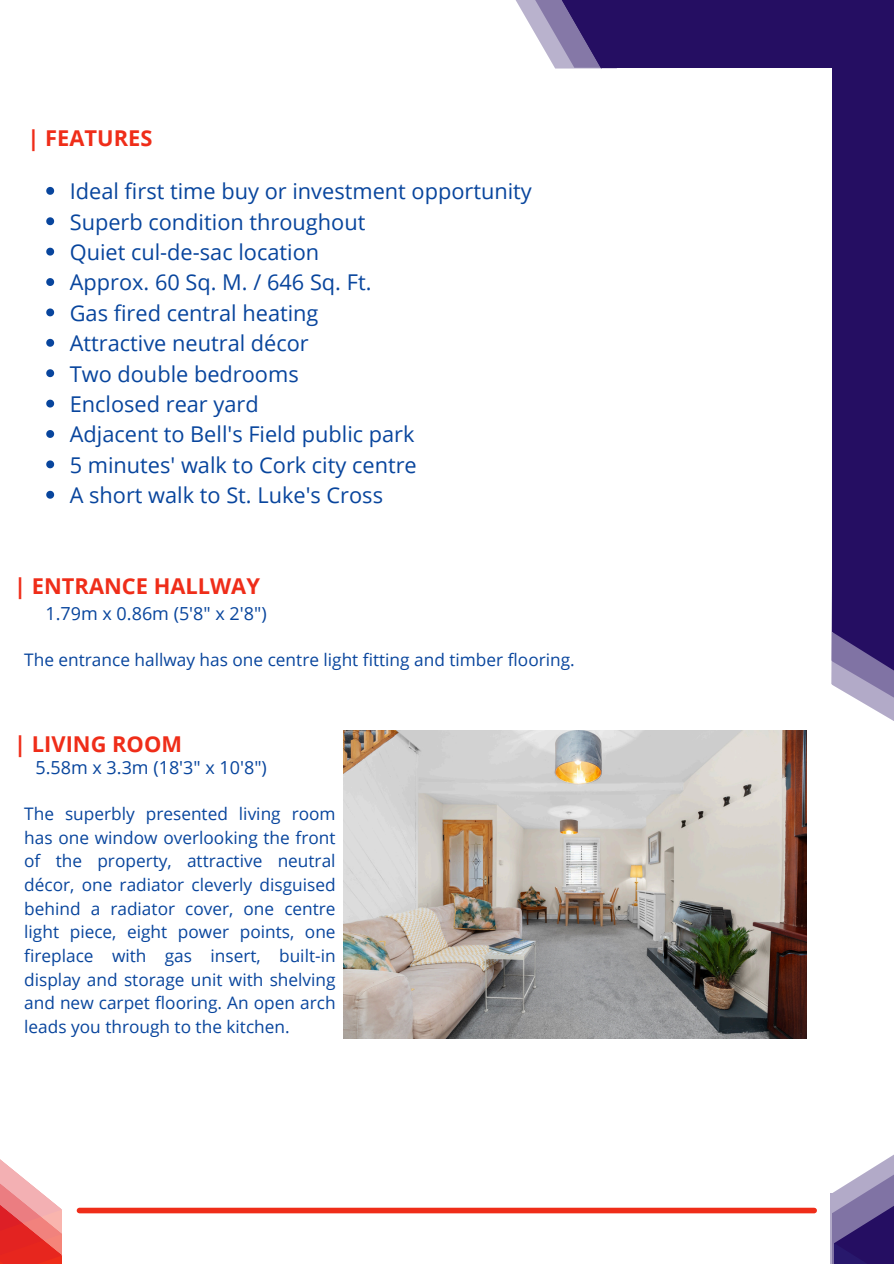
<style>
.page{position:relative;width:894px;height:1264px;background:#fff}
.page>*{position:absolute;margin:0;border:0;box-sizing:border-box;transform-origin:0 0}
.t1{font:700 21.9px "Open Sans";color:#ef2d19}
.t2{font:21.75px "Open Sans";color:#08459d}
.t3{font:18px "Open Sans";color:#08459d}
.t4{font:17.25px/23.7px "Open Sans";color:#08459d;text-align:justify}
</style>
<div class="page">
<svg style="left:515px;top:0;width:13px;height:21px"></svg>
<svg style="left:528px;top:0;width:27px;height:68px;fill:#b9b2cd"></svg>
<div style="left:602px;top:0;width:291px;height:68px;background:#250e62"></div>
<svg style="left:831px;top:585px;width:62px;height:136px"></svg>
<div style="left:832px;top:0;width:61px;height:631px;background:#250e62"></div>
<svg style="left:832px;top:631px;width:61px;height:60px;background:#6c5d95"></svg>
<svg style="left:555px;top:0;width:62px;height:69px"></svg>
<svg style="left:830px;top:1155px;width:63px;height:108px"></svg>
<div style="left:79px;top:1207px;width:735px;height:6px;background:#ef2d19"></div>
<svg style="left:0;top:1159px;width:62px;height:104px"></svg>
<svg style="left:46px;top:187px;width:8px;height:8px"></svg>
<svg style="left:46px;top:217px;width:8px;height:8px"></svg>
<svg style="left:46px;top:248px;width:8px;height:7px"></svg>
<svg style="left:46px;top:278px;width:8px;height:8px"></svg>
<svg style="left:46px;top:308px;width:8px;height:8px"></svg>
<svg style="left:46px;top:339px;width:8px;height:8px"></svg>
<svg style="left:46px;top:369px;width:8px;height:8px"></svg>
<svg style="left:46px;top:399px;width:8px;height:8px"></svg>
<svg style="left:46px;top:430px;width:8px;height:8px"></svg>
<svg style="left:46px;top:460px;width:8px;height:8px"></svg>
<svg style="left:46px;top:491px;width:8px;height:7px"></svg>
<img style="left:344px;top:730px;width:462px;height:308px">
<p class="t1" style="left:28px;top:123px;width:126px">| FEATURES</p>
<p class="t2" style="left:70px;top:176px;width:463px">Ideal first time buy or investment opportunity</p>
<h1 class="t2" style="left:70px;top:206px;width:297px">Superb condition throughout</h1>
<p class="t2" style="left:70px;top:237px;width:251px">Quiet cul-de-sac location</p>
<p class="t2" style="left:70px;top:267px;width:303px">Approx. 60 Sq. M. / 646 Sq. Ft.</p>
<p class="t2" style="left:70px;top:297px;width:250px">Gas fired central heating</p>
<p class="t2" style="left:70px;top:328px;width:240px">Attractive neutral décor</p>
<p class="t2" style="left:70px;top:358px;width:230px">Two double bedrooms</p>
<p class="t2" style="left:70px;top:389px;width:190px">Enclosed rear yard</p>
<p class="t2" style="left:70px;top:419px;width:346px">Adjacent to Bell's Field public park</p>
<p class="t2" style="left:70px;top:449px;width:348px">5 minutes' walk to Cork city centre</p>
<p class="t2" style="left:70px;top:480px;width:315px">A short walk to St. Luke's Cross</p>
<h1 class="t1" style="left:14px;top:571px;width:247px">| ENTRANCE HALLWAY</h1>
<p class="t3" style="left:45px;top:601px;width:223px">1.79m x 0.86m (5'8" x 2'8")</p>
<p class="t4" style="left:24px;top:648px;width:552px">The entrance hallway has one centre light fitting and timber flooring.</p>
<p class="t1" style="left:14px;top:729px;width:169px">| LIVING ROOM</p>
<h1 class="t3" style="left:35px;top:755px;width:233px">5.58m x 3.3m (18'3" x 10'8")</h1>
<p class="t4" style="left:24px;top:801px;width:313px">The superbly presented living room has one window overlooking the front of the property, attractive neutral décor, one radiator cleverly disguised behind a radiator cover, one centre light piece, eight power points, one fireplace with gas insert, built-in display and storage unit with shelving and new carpet flooring. An open arch leads you through to the kitchen.</p>
</div>
